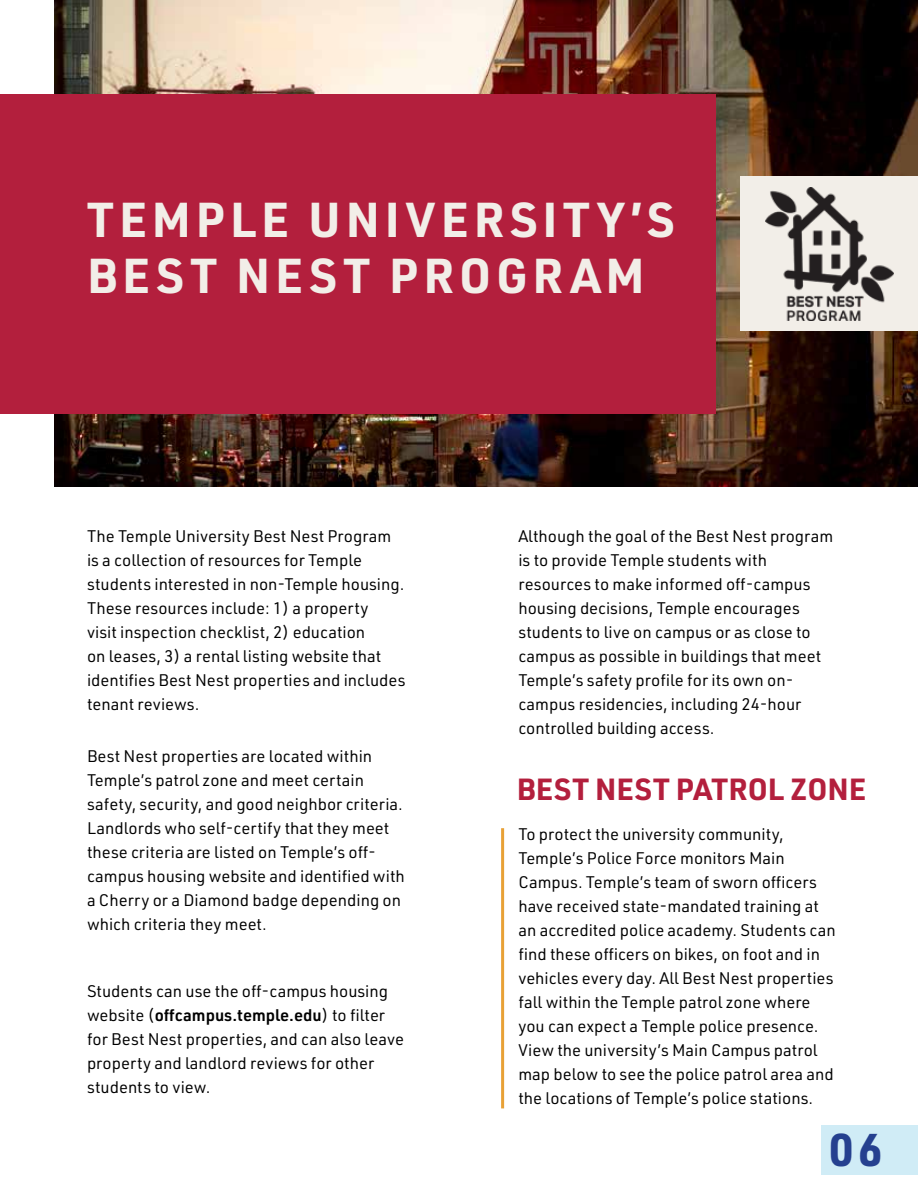
<style>
.page{position:relative;width:918px;height:1188px;background:#fff}
.page>*{position:absolute;margin:0;border:0;box-sizing:border-box;transform-origin:0 0}
.t1{font:700 48px/55.5px "URWDIN";letter-spacing:.105em;color:#f2eee8}
.t2{font:700 45px "URWDIN";color:#25408f}
.t3{font:700 30px "URWDIN";color:#b31f3d}
.t4{font:16.5px/24px "URWDIN";color:#000}
.s1{font-weight:600}
</style>
<div class="page">
<div style="left:821px;top:1125px;width:97px;height:50px;background:#d0ecf6"></div>
<img style="left:54px;top:0;width:864px;height:486px">
<div style="left:0;top:94px;width:716px;height:320px;background:#b31f3d"></div>
<div style="left:741px;top:177px;width:177px;height:154px;background:#f2eee8"></div>
<img style="left:766px;top:188px;width:127px;height:132px">
<hr style="left:501px;top:828px;width:3px;height:280px;background:#e8a136">
<h2 class="t1" style="left:87px;top:190px;width:589px">TEMPLE UNIVERSITY’S<br>BEST NEST PROGRAM</h2>
<p class="t4" style="left:87px;top:523px;width:320px">The Temple University Best Nest Program is a collection of resources for Temple students interested in non-Temple housing.<br>These resources include: 1) a property<br>visit inspection checklist, 2) education<br>on leases, 3) a rental listing website that identifies Best Nest properties and includes tenant reviews.</p>
<p class="t4" style="left:87px;top:743px;width:319px">Best Nest properties are located within Temple’s patrol zone and meet certain safety, security, and good neighbor criteria.<br>Landlords who self-certify that they meet these criteria are listed on Temple’s off&shy;campus housing website and identified with a Cherry or a Diamond badge depending on which criteria they meet.</p>
<p class="t4" style="left:87px;top:979px;width:319px">Students can use the off-campus housing website (<span class="s1">offcampus.temple.edu</span>) to filter for Best Nest properties, and can also leave property and landlord reviews for other students to view.</p>
<p class="t4" style="left:518px;top:523px;width:316px">Although the goal of the Best Nest program is to provide Temple students with resources to make informed off-campus housing decisions, Temple encourages students to live on campus or as close to campus as possible in buildings that meet Temple’s safety profile for its own on&shy;campus residencies, including 24-hour controlled building access.</p>
<h3 class="t3" style="left:517px;top:769px;width:351px">BEST NEST PATROL ZONE</h3>
<p class="t4" style="left:518px;top:822px;width:319px">To protect the university community, Temple’s Police Force monitors Main Campus. Temple’s team of sworn officers have received state-mandated training at an accredited police academy. Students can find these officers on bikes, on foot and in vehicles every day. All Best Nest properties fall within the Temple patrol zone where you can expect a Temple police presence.<br>View the university’s Main Campus patrol map below to see the police patrol area and the locations of Temple’s police stations.</p>
<h2 class="t2" style="left:829px;top:1119px;width:55px">06</h2>
</div>
